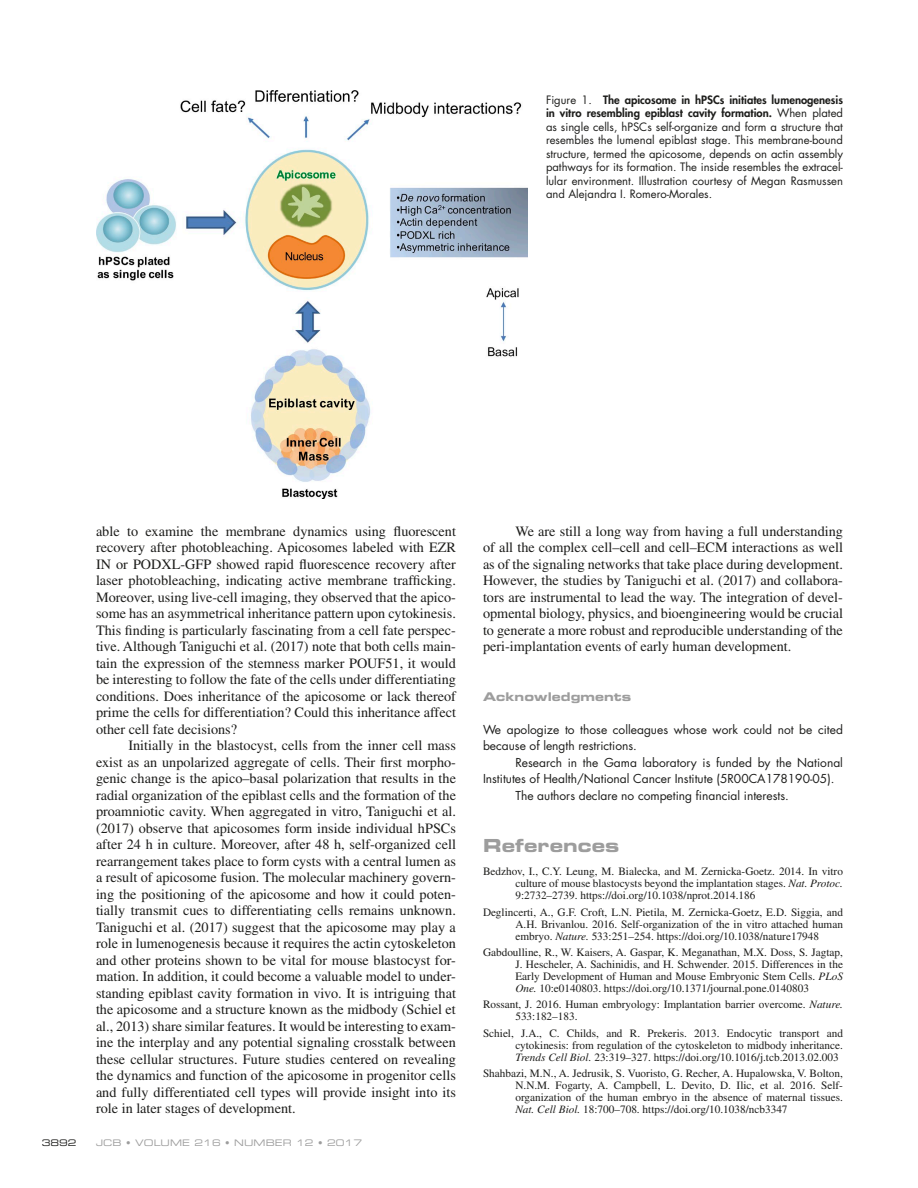
<style>
.page{position:relative;width:918px;height:1188px;background:#fff}
.page>*{position:absolute;margin:0;border:0;box-sizing:border-box;transform-origin:0 0}
.t1{font:18px "Eurostile LT Std Bold Ex 2";letter-spacing:.005em;color:#9d9d9d}
.t2{font:14.25px/16.5px "Times LT Std";color:#1d1d1b;text-align:justify}
.t3{font:12px/16.5px "Futura Std";color:#1d1d1b}
.t4{font:12px "Eurostile LT Std Bold Ex 2";letter-spacing:.005em;color:#9d9d9d}
.t5{font:11.25px/12px "Times LT Std";color:#1d1d1b;text-align:justify}
.t6{font:11.25px/13.5px "Futura Std";color:#1d1d1b;text-align:justify}
.t7{font:9px "Eurostile LT Std Ex 2";letter-spacing:.01em;color:#9d9d9d}
.t8{font:9px "Eurostile LT Std Ex 2";color:#1d1d1b}
.s1{font-weight:800}
.s2{font-style:italic}
</style>
<div class="page">
<img style="left:96px;top:90px;width:432px;height:408px">
<p class="t6" style="left:546px;top:93px;width:299px">Figure 1. <span class="s1">The apicosome in hPSCs initiates lumenogenesis in vitro resembling epiblast cavity formation.</span> When plated as single cells, hPSCs self-organize and form a structure that resembles the lumenal epiblast stage. This membrane-bound structure, termed the apicosome, depends on actin assembly pathways for its formation. The inside resembles the extracel&shy;lular environment. Illustration courtesy of Megan Rasmussen and Alejandra I. Romero-Morales.</p>
<p class="t2" style="left:96px;top:522px;width:362px">able to examine the membrane dynamics using fluorescent recovery after photobleaching. Apicosomes labeled with EZR IN or PODXL-GFP showed rapid fluorescence recovery after laser photobleaching, indicating active membrane trafficking.<br>Moreover, using live-cell imaging, they observed that the apico&shy;some has an asymmetrical inheritance pattern upon cytokinesis.<br>This finding is particularly fascinating from a cell fate perspec&shy;tive. Although Taniguchi et al. (2017) note that both cells main&shy;tain the expression of the stemness marker POUF51, it would be interesting to follow the fate of the cells under differentiating conditions. Does inheritance of the apicosome or lack thereof prime the cells for differentiation? Could this inheritance affect other cell fate decisions?</p>
<p class="t2" style="left:96px;top:737px;width:362px;text-indent:32px">Initially in the blastocyst, cells from the inner cell mass exist as an unpolarized aggregate of cells. Their first morpho&shy;genic change is the apico–basal polarization that results in the radial organization of the epiblast cells and the formation of the proamniotic cavity. When aggregated in vitro, Taniguchi et al. (2017) observe that apicosomes form inside individual hPSCs after 24 h in culture. Moreover, after 48 h, self-organized cell rearrangement takes place to form cysts with a central lumen as a result of apicosome fusion. The molecular machinery govern&shy;ing the positioning of the apicosome and how it could poten&shy;tially transmit cues to differentiating cells remains unknown.<br>Taniguchi et al. (2017) suggest that the apicosome may play a role in lumenogenesis because it requires the actin cytoskeleton and other proteins shown to be vital for mouse blastocyst for&shy;mation. In addition, it could become a valuable model to under&shy;standing epiblast cavity formation in vivo. It is intriguing that the apicosome and a structure known as the midbody (Schiel et al., 2013) share similar features. It would be interesting to exam&shy;ine the interplay and any potential signaling crosstalk between these cellular structures. Future studies centered on revealing the dynamics and function of the apicosome in progenitor cells and fully differentiated cell types will provide insight into its role in later stages of development.</p>
<p class="t8" style="left:42px;top:1136px;width:36px">3892</p>
<p class="t7" style="left:96px;top:1136px;width:268px">JCB • VOLUME 216 • NUMBER 12 • 2017</p>
<p class="t2" style="left:483px;top:522px;width:362px;text-indent:32px">We are still a long way from having a full understanding of all the complex cell–cell and cell–ECM interactions as well as of the signaling networks that take place during development.<br>However, the studies by Taniguchi et al. (2017) and collabora&shy;tors are instrumental to lead the way. The integration of devel&shy;opmental biology, physics, and bioengineering would be crucial to generate a more robust and reproducible understanding of the peri-implantation events of early human development.</p>
<p class="t4" style="left:483px;top:688px;width:150px">Acknowledgments</p>
<p class="t3" style="left:483px;top:721px;width:362px">We apologize to those colleagues whose work could not be cited because of length restrictions.</p>
<p class="t3" style="left:515px;top:754px;width:329px">Research in the Gama laboratory is funded by the National</p>
<p class="t3" style="left:483px;top:770px;width:353px">Institutes of Health/National Cancer Institute (5R00CA178190-05).</p>
<p class="t3" style="left:515px;top:787px;width:275px">The authors declare no competing financial interests.</p>
<p class="t1" style="left:483px;top:833px;width:138px">References</p>
<p class="t5" style="left:515px;top:865px;width:329px;text-indent:-32px">Bedzhov, I., C.Y. Leung, M. Bialecka, and M. Zernicka-Goetz. 2014. In vitro culture of mouse blastocysts beyond the implantation stages. <span class="s2">Nat. Protoc.<br></span>9:2732–2739. https://doi.org/10.1038/nprot.2014.186</p>
<p class="t5" style="left:515px;top:906px;width:329px;text-indent:-32px">Deglincerti, A., G.F. Croft, L.N. Pietila, M. Zernicka-Goetz, E.D. Siggia, and A.H. Brivanlou. 2016. Self-organization of the in vitro attached human embryo. <span class="s2">Nature.</span> 533:251–254. https://doi.org/10.1038/nature17948</p>
<p class="t5" style="left:515px;top:946px;width:329px;text-indent:-32px">Gabdoulline, R., W. Kaisers, A. Gaspar, K. Meganathan, M.X. Doss, S. Jagtap, J. Hescheler, A. Sachinidis, and H. Schwender. 2015. Differences in the Early Development of Human and Mouse Embryonic Stem Cells. <span class="s2">PLoS One.</span> 10:e0140803. https://doi.org/10.1371/journal.pone.0140803</p>
<p class="t5" style="left:515px;top:998px;width:329px;text-indent:-32px">Rossant, J. 2016. Human embryology: Implantation barrier overcome. <span class="s2">Nature.<br></span>533:182–183.</p>
<p class="t5" style="left:515px;top:1027px;width:329px;text-indent:-32px">Schiel, J.A., C. Childs, and R. Prekeris. 2013. Endocytic transport and cytokinesis: from regulation of the cytoskeleton to midbody inheritance.<br><span class="s2">Trends Cell Biol.</span> 23:319–327. https://doi.org/10.1016/j.tcb.2013.02.003</p>
<p class="t5" style="left:515px;top:1067px;width:329px;text-indent:-32px">Shahbazi, M.N., A. Jedrusik, S. Vuoristo, G. Recher, A. Hupalowska, V. Bolton, N.N.M. Fogarty, A. Campbell, L. Devito, D. Ilic, et al. 2016. Self&shy;organization of the human embryo in the absence of maternal tissues.<br><span class="s2">Nat. Cell Biol.</span> 18:700–708. https://doi.org/10.1038/ncb3347</p>
</div>
